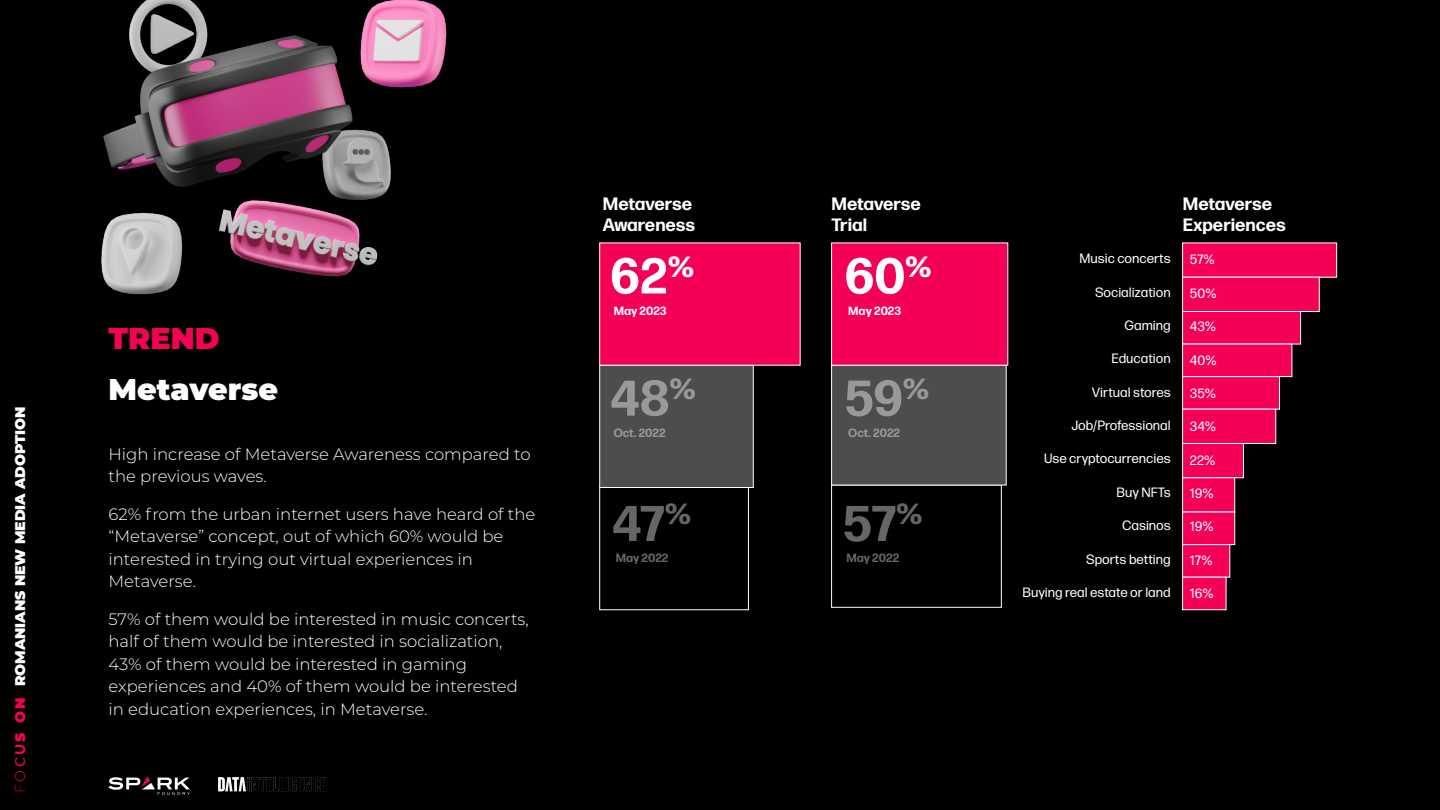
<style>
.page{position:relative;width:1440px;height:810px;background:#000}
.page>*{position:absolute;margin:0;border:0;box-sizing:border-box;transform-origin:0 0}
.t1{font:700 50.1px "Forma DJR Micro";color:#999}
.t2{font:700 50.1px "Forma DJR Micro";color:#fff}
.t3{font:700 50.1px "Forma DJR Micro";color:#666}
.t4{font:900 30px "Montserrat";color:#fff}
.t5{font:900 30px "Montserrat";color:#f50057}
.t6{font:700 17.92px/21.5px "Forma DJR Micro";color:#fff}
.t7{font:300 16.5px/22.5px "Montserrat";color:#fff}
.t8{font:900 14.1px "Montserrat";color:#fff}
.t9{font:13.5px "Forma DJR Micro";color:#fff}
.t10{font:700 11.93px "Forma DJR Micro";color:#999}
.t11{font:700 11.93px "Forma DJR Micro";color:#fff}
.t12{font:700 11.93px "Forma DJR Micro";color:#666}
.s1{font-weight:200;color:#f50057}
.s2{font-weight:300;color:#f50057}
.s3{font-weight:500;color:#f50057}
.s4{font-weight:700;color:#f50057}
.s5{color:#f50057}
</style>
<div class="page">
<div style="left:1182px;top:243px;width:155px;height:35px;background:#f50057"></div>
<div style="left:1182px;top:277px;width:138px;height:35px;background:#f50057"></div>
<div style="left:1182px;top:311px;width:119px;height:33px;background:#f50057;border:1px solid #fff"></div>
<div style="left:1182px;top:344px;width:110px;height:33px;background:#f50057"></div>
<div style="left:1182px;top:376px;width:98px;height:34px;background:#f50057;border:1px solid #fff"></div>
<div style="left:1182px;top:409px;width:94px;height:35px;background:#f50057;border:1px solid #fff"></div>
<div style="left:1182px;top:443px;width:62px;height:35px;background:#f50057;border:1px solid #fff"></div>
<div style="left:1182px;top:477px;width:53px;height:35px;background:#f50057;border:1px solid #fff"></div>
<div style="left:1182px;top:512px;width:53px;height:33px;background:#f50057"></div>
<div style="left:1182px;top:544px;width:48px;height:34px;background:#f50057;border:1px solid #fff"></div>
<div style="left:1182px;top:577px;width:44px;height:33px;background:#f50057"></div>
<div style="left:599px;top:487px;width:150px;height:123px;background:#000;border:1px solid #fff"></div>
<div style="left:599px;top:365px;width:155px;height:123px;background:#4d4d4d;border:1px solid #fff"></div>
<div style="left:599px;top:243px;width:202px;height:123px;background:#f50057;border:1px solid #fff"></div>
<div style="left:831px;top:485px;width:171px;height:123px;background:#000;border:1px solid #fff"></div>
<div style="left:831px;top:365px;width:176px;height:120px;background:#4d4d4d"></div>
<div style="left:831px;top:243px;width:177px;height:123px;background:#f50057;border:1px solid #fff"></div>
<img style="left:101px;top:0;width:346px;height:295px">
<svg style="left:109px;top:776px;width:81px;height:19px"></svg>
<svg style="left:218px;top:777px;width:108px;height:15px"></svg>
<p class="t8" style="left:10px;top:793px;width:388px;rotate:-90deg"><span class="s1">F</span> <span class="s2">O</span> <span class="s3">C</span> <span class="s4">U</span> <span class="s5">S O N</span> ROMANIANS NEW MEDIA ADOPTION</p>
<h2 class="t5" style="left:109px;top:315px;width:113px">TREND</h2>
<h2 class="t4" style="left:109px;top:366px;width:171px">Metaverse</h2>
<p class="t7" style="left:109px;top:442px;width:424px">High increase of Metaverse Awareness compared to the previous waves.</p>
<p class="t7" style="left:109px;top:502px;width:428px">62% from the urban internet users have heard of the “Metaverse” concept, out of which 60% would be interested in trying out virtual experiences in Metaverse.</p>
<p class="t7" style="left:109px;top:607px;width:422px">57% of them would be interested in music concerts, half of them would be interested in socialization, 43% of them would be interested in gaming experiences and 40% of them would be interested in education experiences, in Metaverse.</p>
<p class="t6" style="left:603px;top:192px;width:94px">Metaverse<br>Awareness</p>
<p class="t6" style="left:832px;top:192px;width:91px">Metaverse<br>Trial</p>
<p class="t6" style="left:1183px;top:192px;width:104px">Metaverse<br>Experiences</p>
<p class="t9" style="left:1080px;top:250px;width:93px">Music concerts</p>
<p class="t9" style="left:1095px;top:283px;width:77px">Socialization</p>
<p class="t9" style="left:1125px;top:317px;width:48px">Gaming</p>
<p class="t9" style="left:1111px;top:350px;width:61px">Education</p>
<p class="t9" style="left:1092px;top:384px;width:80px">Virtual stores</p>
<p class="t9" style="left:1071px;top:417px;width:101px">Job/Professional</p>
<p class="t9" style="left:1044px;top:450px;width:128px">Use cryptocurrencies</p>
<p class="t9" style="left:1116px;top:484px;width:56px">Buy NFTs</p>
<p class="t9" style="left:1122px;top:517px;width:50px">Casinos</p>
<p class="t9" style="left:1086px;top:550px;width:86px">Sports betting</p>
<p class="t9" style="left:1022px;top:584px;width:150px">Buying real estate or land</p>
<p class="t9" style="left:1190px;top:251px;width:26px">57%</p>
<p class="t9" style="left:1190px;top:285px;width:28px">50%</p>
<p class="t9" style="left:1190px;top:318px;width:28px">43%</p>
<p class="t9" style="left:1190px;top:351px;width:28px">40%</p>
<p class="t9" style="left:1190px;top:385px;width:28px">35%</p>
<p class="t9" style="left:1190px;top:418px;width:27px">34%</p>
<p class="t9" style="left:1190px;top:452px;width:27px">22%</p>
<p class="t9" style="left:1190px;top:485px;width:25px">19%</p>
<p class="t9" style="left:1190px;top:518px;width:25px">19%</p>
<p class="t9" style="left:1190px;top:552px;width:24px">17%</p>
<p class="t9" style="left:1190px;top:585px;width:25px">16%</p>
<h1 class="t2" style="left:610px;top:243px;width:86px">62<sup>%</sup></h1>
<p class="t11" style="left:614px;top:303px;width:54px">May 2023</p>
<h1 class="t2" style="left:845px;top:243px;width:89px">60<sup>%</sup></h1>
<p class="t11" style="left:848px;top:303px;width:54px">May 2023</p>
<h1 class="t1" style="left:610px;top:366px;width:87px">48<sup>%</sup></h1>
<p class="t10" style="left:614px;top:425px;width:53px">Oct. 2022</p>
<h1 class="t1" style="left:845px;top:366px;width:86px">59<sup>%</sup></h1>
<p class="t10" style="left:848px;top:425px;width:53px">Oct. 2022</p>
<h1 class="t3" style="left:612px;top:491px;width:81px">47<sup>%</sup></h1>
<p class="t12" style="left:616px;top:550px;width:54px">May 2022</p>
<h1 class="t3" style="left:843px;top:491px;width:82px">57<sup>%</sup></h1>
<p class="t12" style="left:846px;top:550px;width:54px">May 2022</p>
</div>
